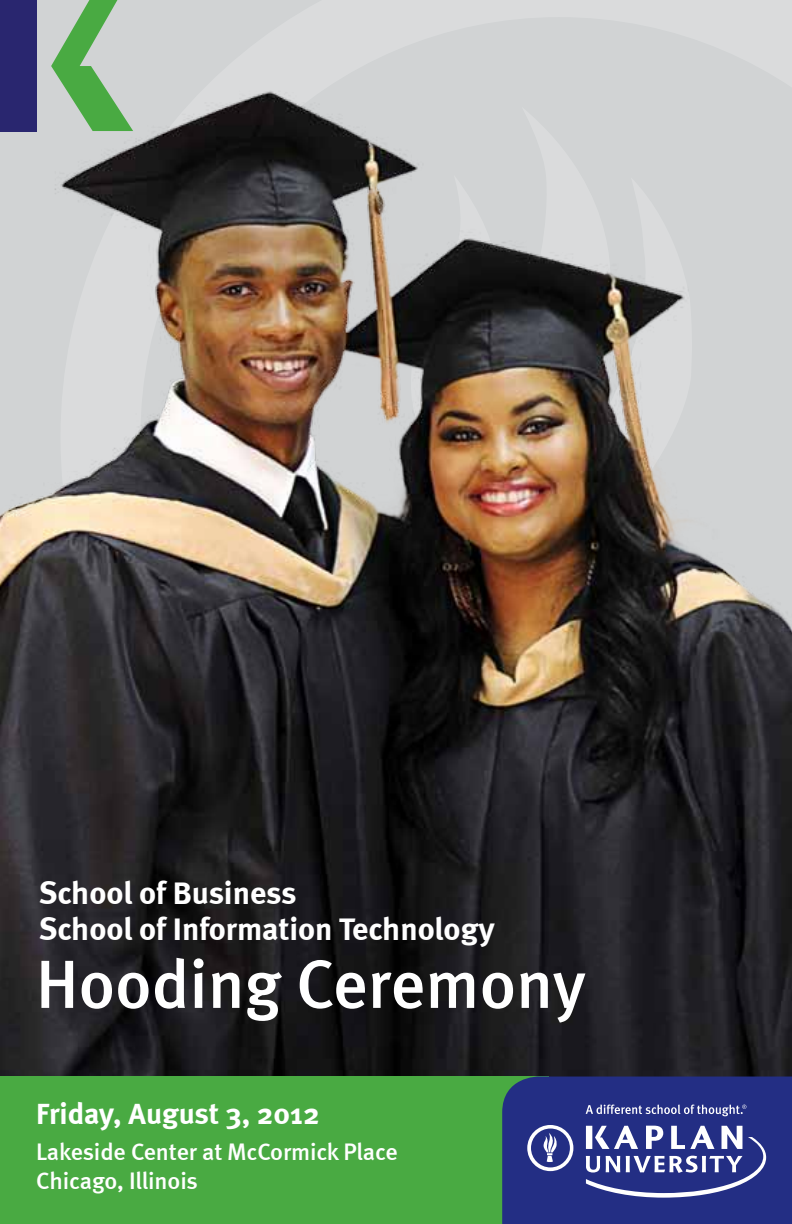
<style>
.page{position:relative;width:792px;height:1224px;background:#fff}
.page>*{position:absolute;margin:0;border:0;box-sizing:border-box;transform-origin:0 0}
.t1{font:68px "Meta Medium LF";color:#fff}
.t2{font:700 32px/36px "Meta";color:#fff}
.t3{font:700 30px "Meta";color:#fff}
.t4{font:24px/29.2px "Meta Medium LF";letter-spacing:-.005em;color:#fff}
</style>
<div class="page">
<svg style="left:133px;top:0;width:659px;height:59px;background:#d5d7d8"></svg>
<img style="left:0;top:59px;width:792px;height:1018px">
<div style="left:0;top:1077px;width:549px;height:147px;background:#49aa42"></div>
<div style="left:0;top:0;width:36px;height:131px;background:#29266f"></div>
<svg style="left:51px;top:0;width:82px;height:131px;background:#98c197"></svg>
<div style="left:502px;top:1077px;width:290px;height:147px;background:#232e84"></div>
<svg style="left:586px;top:1126px;width:180px;height:72px"></svg>
<svg style="left:527px;top:1125px;width:46px;height:46px;background:#666ea9"></svg>
<svg style="left:586px;top:1105px;width:160px;height:11px;background:#5f67a5"></svg>
<h2 class="t2" style="left:39px;top:874px;width:457px">School of Business<br>School of Information Technology</h2>
<h1 class="t1" style="left:36px;top:945px;width:551px">Hooding Ceremony</h1>
<p class="t3" style="left:36px;top:1095px;width:285px">Friday, August 3, 2012</p>
<p class="t4" style="left:36px;top:1136px;width:363px">Lakeside Center at McCormick Place<br>Chicago, Illinois</p>
</div>
